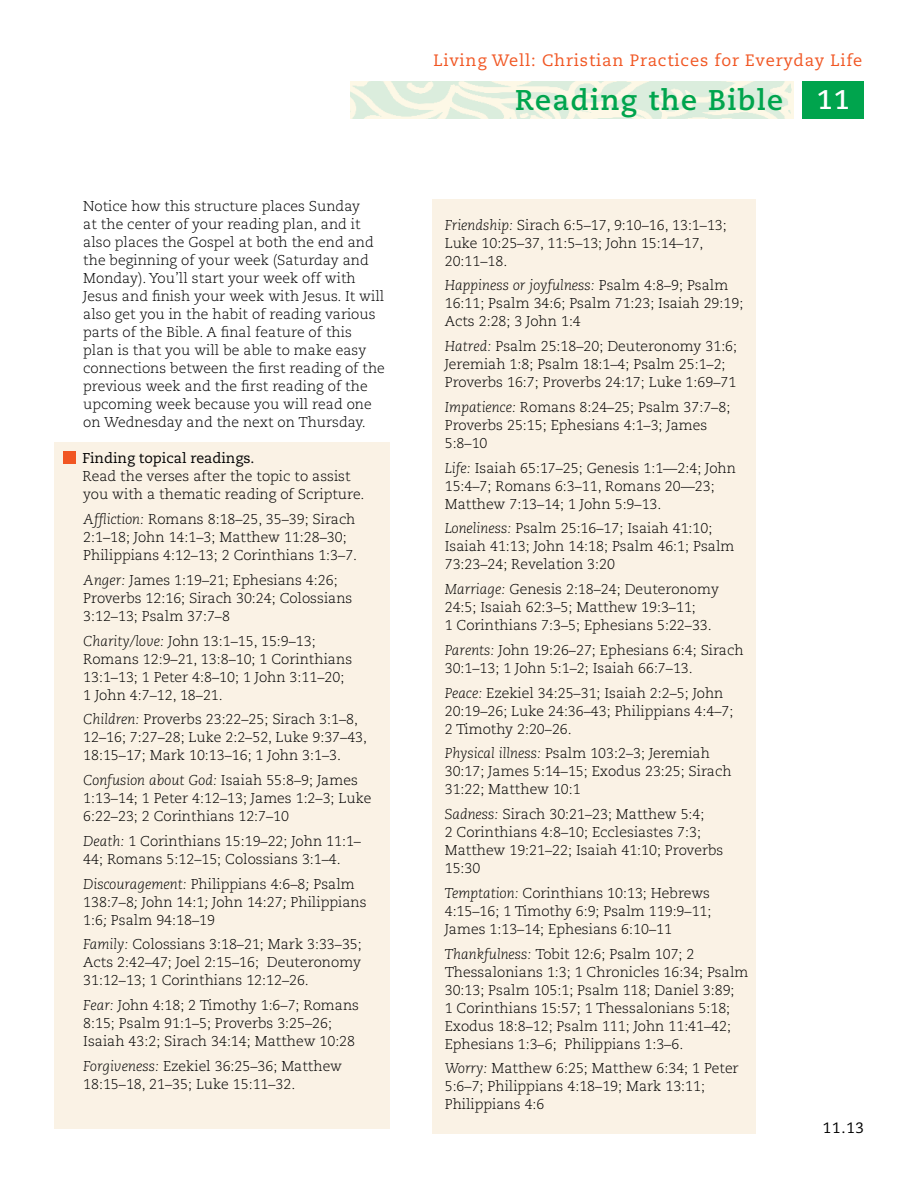
<style>
.page{position:relative;width:918px;height:1188px;background:#fff}
.page>*{position:absolute;margin:0;border:0;box-sizing:border-box;transform-origin:0 0}
.t1{font:700 28.5px "Caecilia";letter-spacing:.05em;color:#00a44d}
.t2{font:700 27px "Caecilia";color:#fff}
.t3{font:16.5px "Caecilia";letter-spacing:.05em;color:#f15623}
.t4{font:15px "Caecilia";color:#000}
.t5{font:300 14.25px/18px "Caecilia";color:#000}
.t6{font:14.25px "Caecilia";color:#000}
.s1{font-style:italic}
</style>
<div class="page">
<div style="left:802px;top:81px;width:62px;height:38px;background:#00a44d"></div>
<div style="left:432px;top:199px;width:324px;height:935px;background:#faf2e5"></div>
<div style="left:54px;top:442px;width:336px;height:687px;background:#faf2e5"></div>
<div style="left:63px;top:451px;width:13px;height:12px;background:#f15623"></div>
<p class="t5" style="left:83px;top:198px;width:303px">Notice how this structure places Sunday<br>at the center of your reading plan, and it also places the Gospel at both the end and the beginning of your week (Saturday and Monday). You’ll start your week off with Jesus and finish your week with Jesus. It will also get you in the habit of reading various parts of the Bible. A final feature of this plan is that you will be able to make easy connections between the first reading of the previous week and the first reading of the upcoming week because you will read one on Wednesday and the next on Thursday.</p>
<p class="t6" style="left:82px;top:450px;width:173px">Finding topical readings.</p>
<p class="t5" style="left:82px;top:468px;width:283px">Read the verses after the topic to assist you with a thematic reading of Scripture.</p>
<p class="t5" style="left:83px;top:511px;width:275px"><span class="s1">Affliction:</span> Romans 8:18–25, 35–39; Sirach<br>2:1–18; John 14:1–3; Matthew 11:28–30;<br>Philippians 4:12–13; 2 Corinthians 1:3–7.</p>
<p class="t5" style="left:83px;top:571px;width:271px"><span class="s1">Anger:</span> James 1:19–21; Ephesians 4:26;<br>Proverbs 12:16; Sirach 30:24; Colossians<br>3:12–13; Psalm 37:7–8</p>
<p class="t5" style="left:83px;top:632px;width:270px"><span class="s1">Charity/love:</span> John 13:1–15, 15:9–13; Romans 12:9–21, 13:8–10; 1 Corinthians 13:1–13; 1 Peter 4:8–10; 1 John 3:11–20; 1 John 4:7–12, 18–21.</p>
<p class="t5" style="left:83px;top:711px;width:285px"><span class="s1">Children:</span> Proverbs 23:22–25; Sirach 3:1–8,<br>12–16; 7:27–28; Luke 2:2–52, Luke 9:37–43,<br>18:15–17; Mark 10:13–16; 1 John 3:1–3.</p>
<p class="t5" style="left:83px;top:772px;width:290px"><span class="s1">Confusion about God:</span> Isaiah 55:8–9; James<br>1:13–14; 1 Peter 4:12–13; James 1:2–3; Luke<br>6:22–23; 2 Corinthians 12:7–10</p>
<p class="t5" style="left:83px;top:832px;width:279px"><span class="s1">Death:</span> 1 Corinthians 15:19–22; John 11:1–<br>44; Romans 5:12–15; Colossians 3:1–4.</p>
<p class="t5" style="left:83px;top:875px;width:285px"><span class="s1">Discouragement:</span> Philippians 4:6–8<span class="s1">;</span> Psalm<br>138:7–8<span class="s1">;</span> John 14:1<span class="s1">;</span> John 14:27<span class="s1">;</span> Philippians<br>1:6<span class="s1">;</span> Psalm 94:18–19</p>
<p class="t5" style="left:83px;top:936px;width:280px;text-align:justify"><span class="s1">Family:</span> Colossians 3:18–21; Mark 3:33–35; Acts 2:42–47; Joel 2:15–16; Deuteronomy 31:12–13; 1 Corinthians 12:12–26.</p>
<p class="t5" style="left:83px;top:997px;width:277px"><span class="s1">Fear:</span> John 4:18; 2 Timothy 1:6–7; Romans<br>8:15; Psalm 91:1–5; Proverbs 3:25–26;<br>Isaiah 43:2; Sirach 34:14; Matthew 10:28</p>
<p class="t5" style="left:83px;top:1057px;width:260px"><span class="s1">Forgiveness:</span> Ezekiel 36:25–36; Matthew<br>18:15–18, 21–35; Luke 15:11–32.</p>
<p class="t3" style="left:434px;top:51px;width:430px">Living Well: Christian Practices for Everyday Life</p>
<h1 class="t1" style="left:515px;top:83px;width:269px">Reading the Bible</h1>
<h2 class="t2" style="left:817px;top:83px;width:35px">11</h2>
<p class="t5" style="left:445px;top:216px;width:284px"><span class="s1">Friendship:</span> Sirach 6:5–17, 9:10–16, 13:1–13;<br>Luke 10:25–37, 11:5–13; John 15:14–17,<br>20:11–18.</p>
<p class="t5" style="left:445px;top:277px;width:300px"><span class="s1">Happiness or joyfulness:</span> Psalm 4:8–9; Psalm<br>16:11; Psalm 34:6; Psalm 71:23; Isaiah 29:19;<br>Acts 2:28; 3 John 1:4</p>
<p class="t5" style="left:445px;top:338px;width:294px"><span class="s1">Hatred:</span> Psalm 25:18–20; Deuteronomy 31:6;<br>Jeremiah 1:8; Psalm 18:1–4; Psalm 25:1–2;<br>Proverbs 16:7; Proverbs 24:17; Luke 1:69–71</p>
<p class="t5" style="left:445px;top:398px;width:287px"><span class="s1">Impatience:</span> Romans 8:24–25; Psalm 37:7–8;<br>Proverbs 25:15; Ephesians 4:1–3; James<br>5:8–10</p>
<p class="t5" style="left:445px;top:459px;width:293px"><span class="s1">Life:</span> Isaiah 65:17–25; Genesis 1:1—2:4; John<br>15:4–7; Romans 6:3–11, Romans 20—23;<br>Matthew 7:13–14; 1 John 5:9–13.</p>
<p class="t5" style="left:445px;top:520px;width:291px"><span class="s1">Loneliness:</span> Psalm 25:16–17; Isaiah 41:10;<br>Isaiah 41:13; John 14:18; Psalm 46:1; Psalm<br>73:23–24; Revelation 3:20</p>
<p class="t5" style="left:445px;top:581px;width:276px"><span class="s1">Marriage:</span> Genesis 2:18–24; Deuteronomy<br>24:5; Isaiah 62:3–5; Matthew 19:3–11;<br>1 Corinthians 7:3–5; Ephesians 5:22–33.</p>
<p class="t5" style="left:445px;top:641px;width:300px"><span class="s1">Parents:</span> John 19:26–27; Ephesians 6:4; Sirach<br>30:1–13; 1 John 5:1–2; Isaiah 66:7–13.</p>
<p class="t5" style="left:445px;top:684px;width:290px"><span class="s1">Peace:</span> Ezekiel 34:25–31; Isaiah 2:2–5; John<br>20:19–26; Luke 24:36–43; Philippians 4:4–7;<br>2 Timothy 2:20–26.</p>
<p class="t5" style="left:445px;top:745px;width:288px"><span class="s1">Physical illness:</span> Psalm 103:2–3; Jeremiah<br>30:17; James 5:14–15; Exodus 23:25; Sirach<br>31:22; Matthew 10:1</p>
<p class="t5" style="left:445px;top:806px;width:280px"><span class="s1">Sadness:</span> Sirach 30:21–23; Matthew 5:4;<br>2 Corinthians 4:8–10; Ecclesiastes 7:3;<br>Matthew 19:21–22; Isaiah 41:10; Proverbs<br>15:30</p>
<p class="t5" style="left:445px;top:884px;width:268px;text-align:justify"><span class="s1">Temptation:</span> Corinthians 10:13; Hebrews 4:15–16; 1 Timothy 6:9; Psalm 119:9–11; James 1:13–14; Ephesians 6:10–11</p>
<p class="t5" style="left:445px;top:945px;width:305px"><span class="s1">Thankfulness:</span> Tobit 12:6; Psalm 107; 2<br>Thessalonians 1:3; 1 Chronicles 16:34; Psalm 30:13; Psalm 105:1; Psalm 118; Daniel 3:89;<br>1 Corinthians 15:57; 1 Thessalonians 5:18; Exodus 18:8–12; Psalm 111; John 11:41–42; Ephesians 1:3–6; Philippians 1:3–6.</p>
<p class="t5" style="left:445px;top:1060px;width:295px"><span class="s1">Worry:</span> Matthew 6:25; Matthew 6:34; 1 Peter<br>5:6–7; Philippians 4:18–19; Mark 13:11;<br>Philippians 4:6</p>
<p class="t4" style="left:823px;top:1120px;width:43px">11.13</p>
</div>
